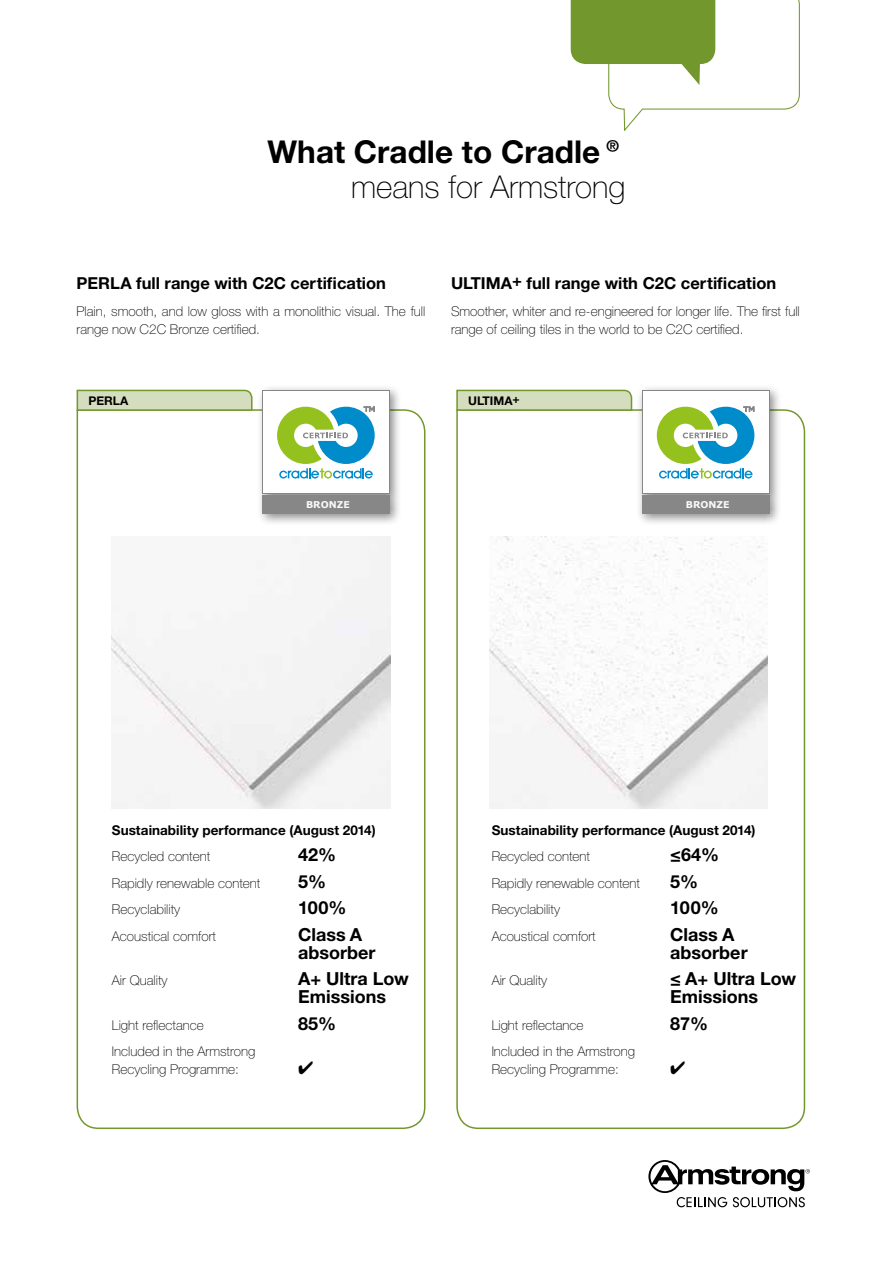
<style>
.page{position:relative;width:885px;height:1263px;background:#fff}
.page>*{position:absolute;margin:0;border:0;box-sizing:border-box;transform-origin:0 0}
.t1{font:700 31.5px "Helvetica Neue CE";color:#000}
.t2{font:100 31.5px "Helvetica Neue CE";color:#000}
.t3{font:700 18px/18px "Helvetica Neue CE";color:#000}
.t4{font:700 16.5px "Helvetica Neue CE";color:#000}
.t5{font:100 13.5px/18px "Helvetica Neue CE";color:#000}
.t6{font:700 13.5px "Helvetica Neue CE";color:#000}
.t7{font:700 12px "Helvetica Neue CE";color:#000}
.t8{font:700 9.45px "Verdana";color:#f9f8fa}
</style>
<div class="page">
<svg style="left:76px;top:409px;width:350px;height:720px"></svg>
<svg style="left:456px;top:409px;width:349px;height:720px"></svg>
<img style="left:112px;top:536px;width:278px;height:273px">
<img style="left:489px;top:536px;width:278px;height:273px">
<div style="left:636px;top:384px;width:146px;height:142px;background:#000;opacity:.45"></div>
<div style="left:642px;top:495px;width:127px;height:19px;background:#878787"></div>
<div style="left:642px;top:390px;width:127px;height:104px;background:#fff"></div>
<svg style="left:656px;top:407px;width:98px;height:71px"></svg>
<div style="left:256px;top:384px;width:146px;height:142px;background:#000;opacity:.45"></div>
<div style="left:262px;top:495px;width:128px;height:19px;background:#878787"></div>
<div style="left:262px;top:390px;width:128px;height:104px;background:#fff"></div>
<svg style="left:277px;top:407px;width:97px;height:71px"></svg>
<svg style="left:570px;top:0;width:230px;height:132px"></svg>
<svg style="left:76px;top:389px;width:177px;height:22px;background:#c6d4aa"></svg>
<svg style="left:456px;top:389px;width:177px;height:22px;background:#c6d4a9"></svg>
<svg style="left:648px;top:1160px;width:161px;height:47px"></svg>
<svg style="left:298px;top:1061px;width:14px;height:13px"></svg>
<svg style="left:670px;top:1061px;width:14px;height:13px"></svg>
<h1 class="t1" style="left:267px;top:132px;width:359px">What Cradle to Cradle®</h1>
<h1 class="t2" style="left:351px;top:169px;width:276px">means for Armstrong</h1>
<p class="t4" style="left:77px;top:273px;width:311px">PERLA full range with C2C certification</p>
<p class="t5" style="left:77px;top:302px;width:350px">Plain, smooth, and low gloss with a monolithic visual. The full range now C2C Bronze certified.</p>
<p class="t4" style="left:451px;top:273px;width:327px">ULTIMA+ full range with C2C certification</p>
<p class="t5" style="left:451px;top:302px;width:350px">Smoother, whiter and re-engineered for longer life. The first full range of ceiling tiles in the world to be C2C certified.</p>
<p class="t7" style="left:88px;top:393px;width:42px">PERLA</p>
<p class="t7" style="left:468px;top:393px;width:53px">ULTIMA+</p>
<p class="t8" style="left:306px;top:498px;width:45px">BRONZE</p>
<p class="t8" style="left:685px;top:498px;width:45px">BRONZE</p>
<p class="t6" style="left:112px;top:821px;width:265px">Sustainability performance (August 2014)</p>
<p class="t5" style="left:112px;top:848px;width:100px">Recycled content</p>
<h2 class="t3" style="left:298px;top:846px;width:40px">42%</h2>
<p class="t5" style="left:112px;top:874px;width:150px">Rapidly renewable content</p>
<h2 class="t3" style="left:298px;top:872px;width:30px">5%</h2>
<p class="t5" style="left:112px;top:901px;width:70px">Recyclability</p>
<h2 class="t3" style="left:298px;top:899px;width:50px">100%</h2>
<p class="t5" style="left:112px;top:927px;width:106px">Acoustical comfort</p>
<h2 class="t3" style="left:298px;top:925px;width:79px">Class A absorber</h2>
<p class="t5" style="left:112px;top:972px;width:57px">Air Quality</p>
<h2 class="t3" style="left:298px;top:970px;width:112px">A+ Ultra Low<br>Emissions</h2>
<p class="t5" style="left:112px;top:1016px;width:93px">Light reflectance</p>
<h2 class="t3" style="left:298px;top:1014px;width:40px">85%</h2>
<p class="t5" style="left:112px;top:1043px;width:145px">Included in the Armstrong<br>Recycling Programme:</p>
<p class="t6" style="left:491px;top:821px;width:265px">Sustainability performance (August 2014)</p>
<p class="t5" style="left:491px;top:848px;width:100px">Recycled content</p>
<h2 class="t3" style="left:670px;top:846px;width:50px">≤64%</h2>
<p class="t5" style="left:491px;top:874px;width:150px">Rapidly renewable content</p>
<h2 class="t3" style="left:670px;top:872px;width:30px">5%</h2>
<p class="t5" style="left:491px;top:901px;width:70px">Recyclability</p>
<h2 class="t3" style="left:670px;top:899px;width:50px">100%</h2>
<p class="t5" style="left:491px;top:927px;width:106px">Acoustical comfort</p>
<h2 class="t3" style="left:670px;top:925px;width:79px">Class A absorber</h2>
<p class="t5" style="left:491px;top:972px;width:57px">Air Quality</p>
<h2 class="t3" style="left:670px;top:970px;width:127px">≤ A+ Ultra Low<br>Emissions</h2>
<p class="t5" style="left:491px;top:1016px;width:93px">Light reflectance</p>
<h2 class="t3" style="left:670px;top:1014px;width:40px">87%</h2>
<p class="t5" style="left:491px;top:1043px;width:145px">Included in the Armstrong<br>Recycling Programme:</p>
</div>
